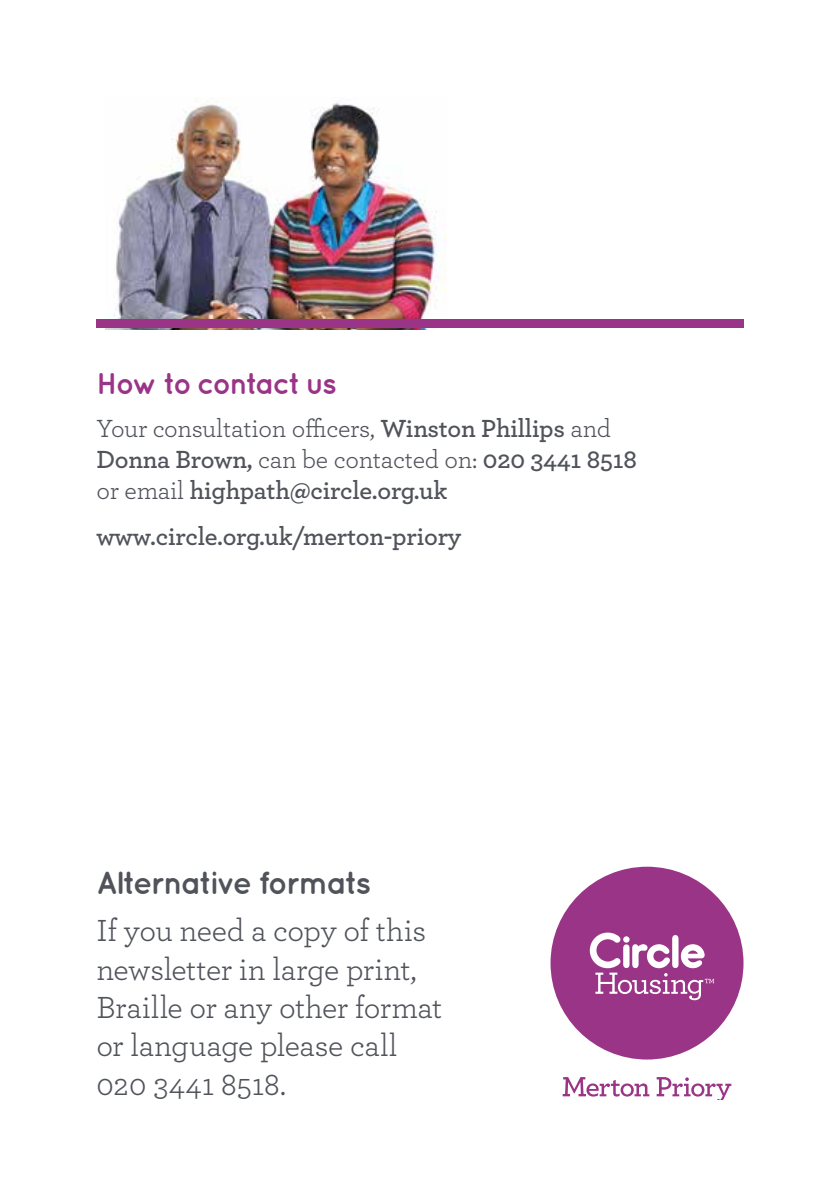
<style>
.page{position:relative;width:840px;height:1191px;background:#fff}
.page>*{position:absolute;margin:0;border:0;box-sizing:border-box;transform-origin:0 0}
.t1{font:32px/38.4px "Archer";letter-spacing:-.015em;color:#50535a}
.t2{font:700 32px "Quicksand";letter-spacing:-.06em;color:#50535a}
.t3{font:700 30px "Quicksand";letter-spacing:-.065em;color:#9a3487}
.t4{font:600 26px/31.2px "Archer";letter-spacing:-.01em;color:#50535a}
.s1{font-weight:400}
</style>
<div class="page">
<svg style="left:562px;top:1077px;width:87px;height:19px"></svg>
<svg style="left:656px;top:1077px;width:75px;height:22px"></svg>
<div style="left:550px;top:866px;width:193px;height:193px;background:#9a3487;border-radius:50%"></div>
<svg style="left:589px;top:932px;width:124px;height:68px"></svg>
<img style="left:105px;top:101px;width:341px;height:228px">
<div style="left:96px;top:320px;width:647px;height:8px;background:#9a3487"></div>
<p class="t3" style="left:96px;top:366px;width:242px">How to contact us</p>
<p class="t4" style="left:96px;top:411px;width:541px"><span class="s1">Your consultation officers,</span> Winston Phillips <span class="s1">and<br></span>Donna Brown, <span class="s1">can be contacted on:</span> 020 3441 8518 <span class="s1">or email</span> highpath@circle.org.uk</p>
<p class="t4" style="left:96px;top:519px;width:366px">www.circle.org.uk/merton-priory</p>
<p class="t2" style="left:96px;top:864px;width:276px">Alternative formats</p>
<p class="t1" style="left:96px;top:910px;width:347px">If you need a copy of this newsletter in large print,<br>Braille or any other format or language please call<br>020 3441 8518.</p>
</div>
